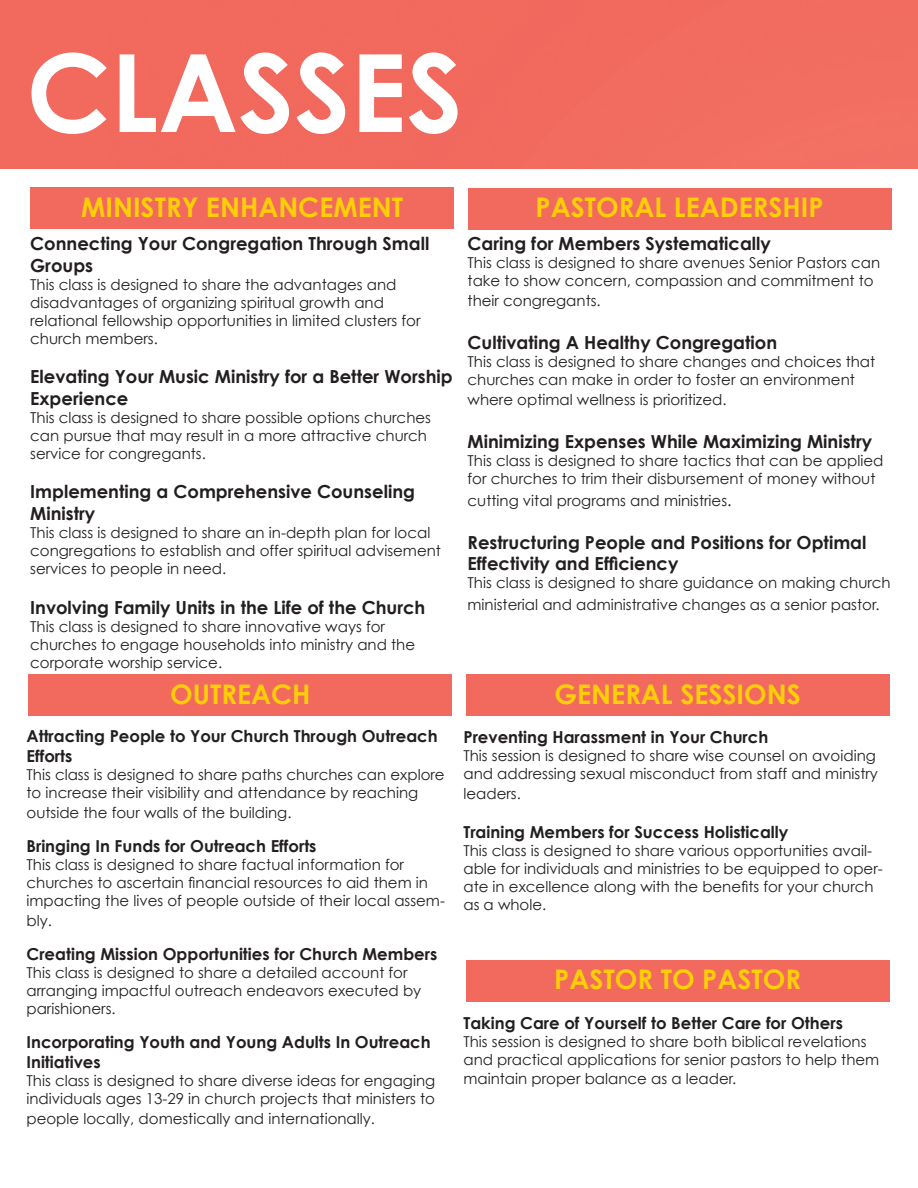
<style>
.page{position:relative;width:918px;height:1188px;background:#fff}
.page>*{position:absolute;margin:0;border:0;box-sizing:border-box;transform-origin:0 0}
.t1{font:700 108px "Century Gothic";color:#fff}
.t2{font:700 27px "Century Gothic";color:#fece08}
.t3{font:700 18px/21.6px "Century Gothic";color:#231f20}
.t4{font:700 16.5px/19.8px "Century Gothic";color:#231f20}
.t5{font:15px/18px "Century Gothic";color:#231f20}
.s1{font-size:16.5px}
</style>
<div class="page">
<div style="left:0;top:0;width:918px;height:168px;background:#f26a5d"></div>
<div style="left:30px;top:188px;width:424px;height:41px;background:#f26a5e"></div>
<div style="left:468px;top:188px;width:423px;height:41px;background:#f26a5e"></div>
<div style="left:28px;top:674px;width:424px;height:41px;background:#f26a5e"></div>
<div style="left:466px;top:674px;width:424px;height:41px;background:#f26a5e"></div>
<div style="left:466px;top:960px;width:424px;height:41px;background:#f26a5e"></div>
<h1 class="t1" style="left:27px;top:25px;width:438px">CLASSES</h1>
<h2 class="t2" style="left:81px;top:190px;width:323px">MINISTRY ENHANCEMENT</h2>
<h2 class="t2" style="left:536px;top:190px;width:289px">PASTORAL LEADERSHIP</h2>
<p class="t3" style="left:30px;top:232px;width:401px">Connecting Your Congregation Through Small<br>Groups</p>
<p class="t5" style="left:30px;top:275px;width:392px">This class is designed to share the advantages and disadvantages of organizing spiritual growth and relational fellowship opportunities in limited clusters for church members.</p>
<p class="t3" style="left:30px;top:365px;width:424px">Elevating Your Music Ministry for a Better Worship<br>Experience</p>
<p class="t5" style="left:30px;top:408px;width:402px">This class is designed to share possible options churches can pursue that may result in a more attractive church service for congregants.</p>
<p class="t3" style="left:30px;top:481px;width:386px">Implementing a Comprehensive Counseling<br>Ministry</p>
<p class="t5" style="left:30px;top:523px;width:412px">This class is designed to share an in-depth plan for local congregations to establish and offer spiritual advisement services to people in need.</p>
<p class="t3" style="left:30px;top:596px;width:397px">Involving Family Units in the Life of the Church</p>
<p class="t5" style="left:30px;top:617px;width:387px">This class is designed to share innovative ways for churches to engage households into ministry and the corporate worship service.</p>
<p class="t3" style="left:468px;top:232px;width:305px">Caring for Members Systematically</p>
<p class="t5" style="left:468px;top:253px;width:414px">This class is designed to share avenues Senior Pastors can take to show concern, compassion and commitment to</p>
<p class="t5" style="left:468px;top:291px;width:135px">their congregants.</p>
<p class="t3" style="left:468px;top:331px;width:311px">Cultivating A Healthy Congregation</p>
<p class="t5" style="left:468px;top:352px;width:409px">This class is designed to share changes and choices that churches can make in order to foster an environment</p>
<p class="t5" style="left:468px;top:390px;width:260px">where optimal wellness is prioritized.</p>
<p class="t3" style="left:468px;top:430px;width:406px">Minimizing Expenses While Maximizing Ministry</p>
<p class="t5" style="left:468px;top:451px;width:417px">This class is designed to share tactics that can be applied for churches to trim their disbursement of money without</p>
<p class="t5" style="left:468px;top:491px;width:266px">cutting vital programs and ministries<span class="s1">.</span></p>
<p class="t3" style="left:468px;top:531px;width:400px">Restructuring People and Positions for Optimal<br>Effectivity and Efficiency</p>
<p class="t5" style="left:468px;top:572px;width:425px;line-height:21.6px">This class is designed to share guidance on making church ministerial and administrative changes as a senior pastor.</p>
<h2 class="t2" style="left:170px;top:677px;width:142px">OUTREACH</h2>
<h2 class="t2" style="left:555px;top:677px;width:248px">GENERAL SESSIONS</h2>
<p class="t4" style="left:27px;top:726px;width:413px">Attracting People to Your Church Through Outreach<br>Efforts</p>
<p class="t5" style="left:27px;top:766px;width:420px">This class is designed to share paths churches can explore to increase their visibility and attendance by reaching</p>
<p class="t5" style="left:27px;top:803px;width:267px">outside the four walls of the building.</p>
<p class="t4" style="left:27px;top:836px;width:292px">Bringing In Funds for Outreach Efforts</p>
<p class="t5" style="left:27px;top:856px;width:420px">This class is designed to share factual information for churches to ascertain financial resources to aid them in impacting the lives of people outside of their local assem-</p>
<p class="t5" style="left:27px;top:911px;width:27px">bly.</p>
<p class="t4" style="left:27px;top:944px;width:412px">Creating Mission Opportunities for Church Members</p>
<p class="t5" style="left:27px;top:964px;width:396px">This class is designed to share a detailed account for arranging impactful outreach endeavors executed by parishioners.</p>
<p class="t4" style="left:27px;top:1032px;width:406px">Incorporating Youth and Young Adults In Outreach<br>Initiatives</p>
<p class="t5" style="left:27px;top:1072px;width:410px">This class is designed to share diverse ideas for engaging individuals ages 13-29 in church projects that ministers to</p>
<p class="t5" style="left:27px;top:1109px;width:350px">people locally, domestically and internationally.</p>
<p class="t4" style="left:463px;top:727px;width:306px">Preventing Harassment in Your Church</p>
<p class="t5" style="left:463px;top:746px;width:416px">This session is designed to share wise counsel on avoiding and addressing sexual misconduct from staff and ministry</p>
<p class="t5" style="left:463px;top:784px;width:59px">leaders.</p>
<p class="t4" style="left:463px;top:822px;width:327px">Training Members for Success Holistically</p>
<p class="t5" style="left:463px;top:842px;width:421px">This class is designed to share various opportunities avail&shy;able for individuals and ministries to be equipped to oper&shy;ate in excellence along with the benefits for your church as a whole.</p>
<h2 class="t2" style="left:554px;top:963px;width:248px">PASTOR TO PASTOR</h2>
<p class="t4" style="left:463px;top:1012px;width:381px">Taking Care of Yourself to Better Care for Others</p>
<p class="t5" style="left:463px;top:1032px;width:417px">This session is designed to share both biblical revelations and practical applications for senior pastors to help them</p>
<p class="t5" style="left:463px;top:1070px;width:274px">maintain proper balance as a leader.</p>
</div>
